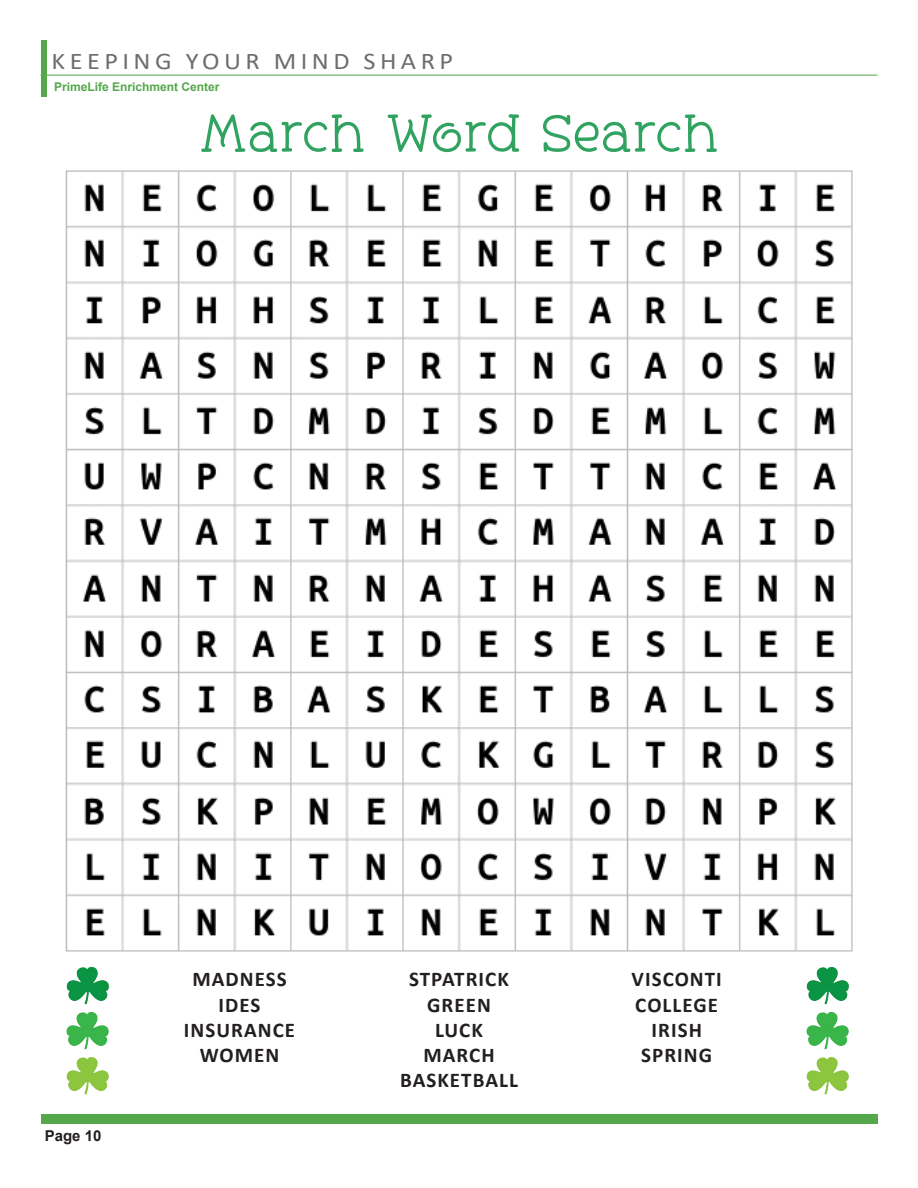
<style>
.page{position:relative;width:918px;height:1188px;background:#fff}
.page>*{position:absolute;margin:0;border:0;box-sizing:border-box;transform-origin:0 0}
.t1{font:54px "Crownhils Demo";letter-spacing:.05em;color:#30a361}
.t2{font:24px "Calibri";letter-spacing:.17em;color:#6c6d70;scale:1.1 1}
.t3{font:700 21px "Calibri";letter-spacing:.05em;color:#231f20}
.t4{font:700 15px "Arial";color:#231f20}
.t5{font:700 12px "Arial";color:#55a74c}
</style>
<div class="page">
<hr style="left:40px;top:75px;width:838px;height:1px;background:#55a74c">
<div style="left:41px;top:1114px;width:837px;height:9px;background:#55a74c"></div>
<div style="left:42px;top:40px;width:5px;height:57px;background:#55a74c"></div>
<img style="left:65px;top:170px;width:788px;height:782px">
<img style="left:66px;top:966px;width:43px;height:129px">
<img style="left:806px;top:966px;width:43px;height:129px">
<p class="t2" style="left:52px;top:44px;width:367px">KEEPING YOUR MIND SHARP</p>
<p class="t5" style="left:54px;top:78px;width:167px">PrimeLife Enrichment Center</p>
<p class="t1" style="left:200px;top:99px;width:519px">March Word Search</p>
<p class="t4" style="left:45px;top:1125px;width:58px">Page 10</p>
<p class="t3" style="left:192px;top:964px;width:96px">MADNESS</p>
<p class="t3" style="left:219px;top:990px;width:43px">IDES</p>
<p class="t3" style="left:184px;top:1015px;width:113px">INSURANCE</p>
<p class="t3" style="left:200px;top:1040px;width:81px">WOMEN</p>
<p class="t3" style="left:409px;top:964px;width:101px">STPATRICK</p>
<p class="t3" style="left:427px;top:990px;width:65px">GREEN</p>
<p class="t3" style="left:435px;top:1015px;width:49px">LUCK</p>
<p class="t3" style="left:423px;top:1040px;width:73px">MARCH</p>
<p class="t3" style="left:400px;top:1065px;width:119px">BASKETBALL</p>
<p class="t3" style="left:632px;top:964px;width:92px">VISCONTI</p>
<p class="t3" style="left:635px;top:990px;width:84px">COLLEGE</p>
<p class="t3" style="left:652px;top:1015px;width:52px">IRISH</p>
<p class="t3" style="left:641px;top:1040px;width:73px">SPRING</p>
</div>
